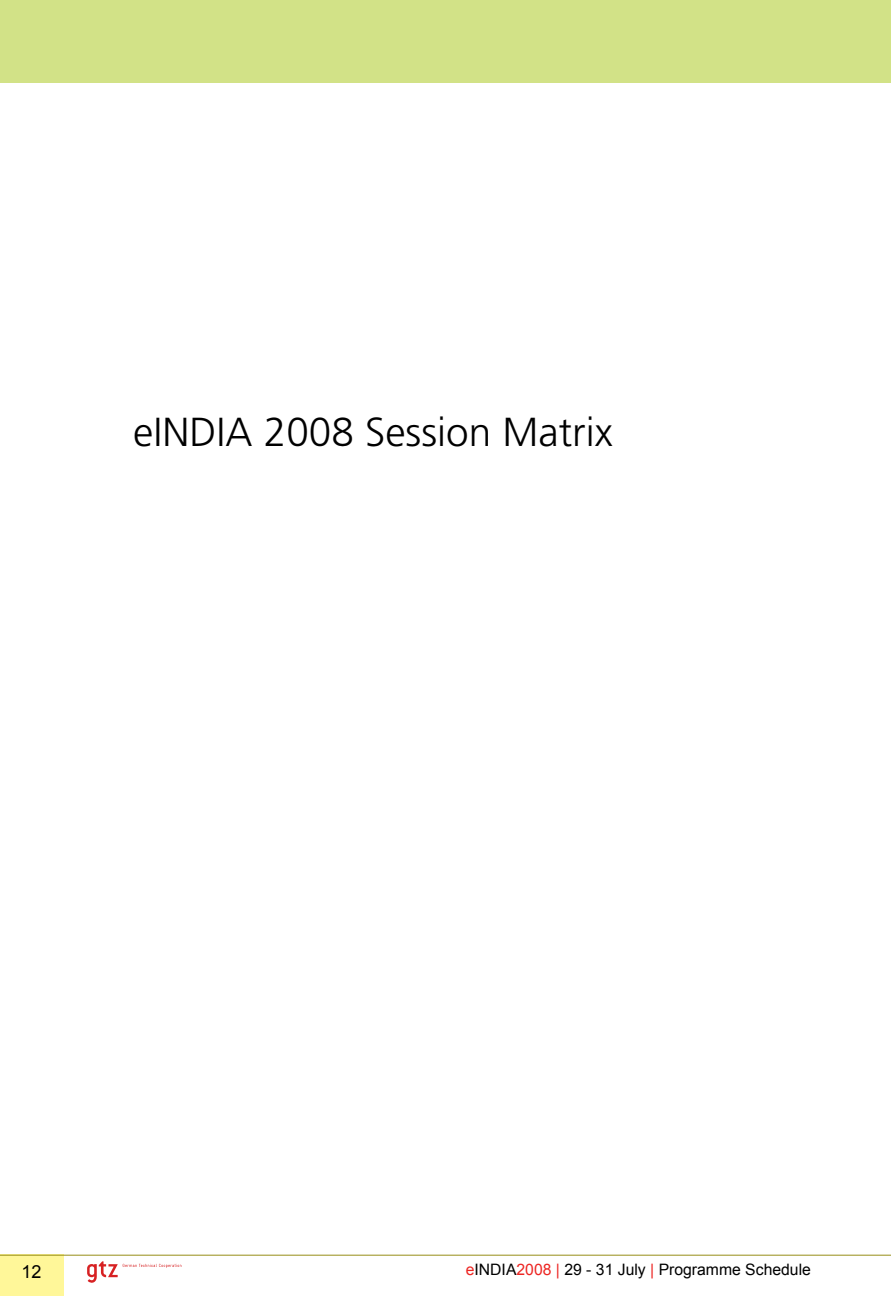
<style>
.page{position:relative;width:891px;height:1296px;background:#fff}
.page>*{position:absolute;margin:0;border:0;box-sizing:border-box;transform-origin:0 0}
.t1{font:300 40.5px "Frutiger";color:#000}
.t2{font:18px "Arial";color:#000}
.t3{font:15.75px "Arial";color:#000}
.s1{color:#ed2623}
</style>
<div class="page">
<div style="left:0;top:0;width:891px;height:83px;background:#d2e287"></div>
<div style="left:0;top:1255px;width:63px;height:41px;background:#fff799"></div>
<hr style="left:0;top:1255px;width:891px;height:1px;background:#968d17">
<svg style="left:87px;top:1261px;width:94px;height:22px"></svg>
<h1 class="t1" style="left:133px;top:409px;width:481px">eINDIA 2008 Session Matrix</h1>
<p class="t2" style="left:22px;top:1260px;width:22px">12</p>
<p class="t3" style="left:466px;top:1260px;width:347px"><span class="s1">e</span>INDIA<span class="s1">2008 |</span> 29 - 31 July <span class="s1">|</span> Programme Schedule</p>
</div>
